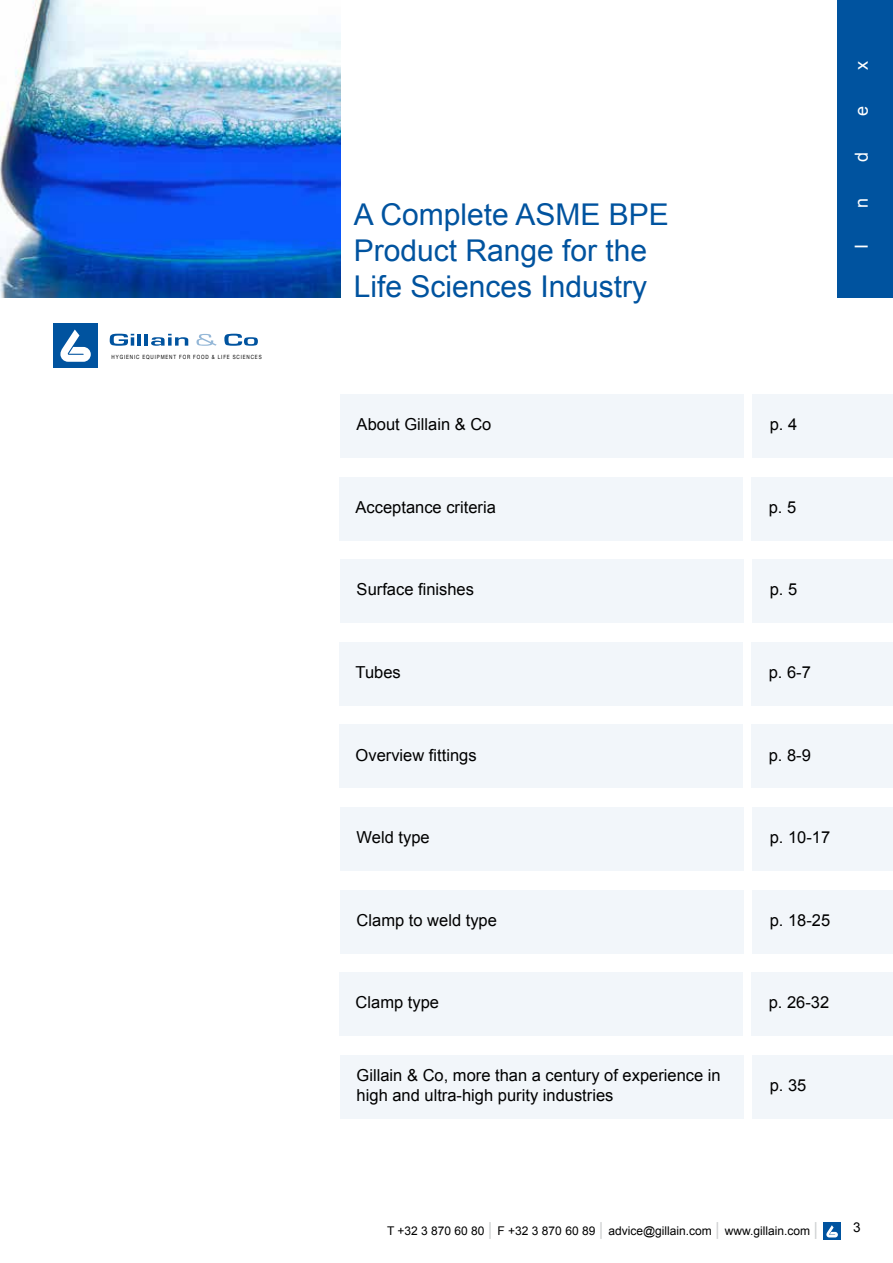
<style>
.page{position:relative;width:893px;height:1263px;background:#fff}
.page>*{position:absolute;margin:0;border:0;box-sizing:border-box;transform-origin:0 0}
.t1{font:30px/36px "Arial";color:#00539f}
.t2{font:18px "Arial";color:#fff}
.t3{font:16.5px/19.8px "Arial";color:#000}
.t4{font:13.5px "Arial";color:#000}
.t5{font:12px "Arial";color:#000}
.t6{font:5.7px "Helvetica Neue";letter-spacing:.19em;color:#000;scale:.8 1}
.s1{font-size:18px;color:#d1d3d4}
</style>
<div class="page">
<div style="left:823px;top:1222px;width:17px;height:17px;background:#00539f"></div>
<svg style="left:826px;top:1225px;width:12px;height:12px"></svg>
<div style="left:340px;top:394px;width:404px;height:64px;background:#f2f6fa"></div>
<div style="left:838px;top:0;width:55px;height:298px;background:#00539f"></div>
<img style="left:0;top:0;width:340px;height:298px">
<div style="left:753px;top:394px;width:140px;height:64px;background:#f2f6fa"></div>
<div style="left:339px;top:477px;width:403px;height:63px;background:#f2f6fa"></div>
<div style="left:752px;top:477px;width:141px;height:63px;background:#f2f6fa"></div>
<div style="left:340px;top:559px;width:404px;height:64px;background:#f2f6fa"></div>
<div style="left:753px;top:559px;width:140px;height:64px;background:#f2f6fa"></div>
<div style="left:339px;top:642px;width:403px;height:64px;background:#f2f6fa"></div>
<div style="left:752px;top:642px;width:141px;height:64px;background:#f2f6fa"></div>
<div style="left:339px;top:724px;width:403px;height:64px;background:#f2f6fa"></div>
<div style="left:752px;top:724px;width:141px;height:64px;background:#f2f6fa"></div>
<div style="left:340px;top:807px;width:404px;height:64px;background:#f2f6fa"></div>
<div style="left:753px;top:807px;width:140px;height:64px;background:#f2f6fa"></div>
<div style="left:340px;top:890px;width:404px;height:63px;background:#f2f6fa"></div>
<div style="left:753px;top:890px;width:140px;height:63px;background:#f2f6fa"></div>
<div style="left:339px;top:972px;width:403px;height:64px;background:#f2f6fa"></div>
<div style="left:752px;top:972px;width:141px;height:64px;background:#f2f6fa"></div>
<div style="left:340px;top:1055px;width:404px;height:63px;background:#f2f6fa"></div>
<div style="left:753px;top:1055px;width:140px;height:63px;background:#f2f6fa"></div>
<div style="left:53px;top:323px;width:45px;height:45px;background:#00539f"></div>
<svg style="left:60px;top:329px;width:31px;height:33px"></svg>
<svg style="left:110px;top:334px;width:78px;height:12px"></svg>
<svg style="left:196px;top:334px;width:21px;height:12px"></svg>
<svg style="left:224px;top:334px;width:34px;height:12px"></svg>
<p class="t6" style="left:112px;top:354px;width:189px">HYGIENIC EQUIPMENT FOR FOOD &amp; LIFE SCIENCES</p>
<h1 class="t1" style="left:354px;top:197px;width:317px">A Complete ASME BPE<br>Product Range for the<br>Life Sciences Industry</h1>
<p class="t2" style="left:850px;top:70px;width:10px;rotate:-90deg">x</p>
<p class="t2" style="left:850px;top:162px;width:12px;rotate:-90deg">d</p>
<p class="t2" style="left:850px;top:249px;width:7px;rotate:-90deg">I</p>
<p class="t3" style="left:357px;top:415px;width:136px">About Gillain &amp; Co</p>
<p class="t3" style="left:770px;top:415px;width:29px">p. 4</p>
<p class="t3" style="left:356px;top:497px;width:142px">Acceptance criteria</p>
<p class="t3" style="left:769px;top:497px;width:29px">p. 5</p>
<p class="t3" style="left:357px;top:580px;width:119px">Surface finishes</p>
<p class="t3" style="left:770px;top:580px;width:29px">p. 5</p>
<p class="t3" style="left:356px;top:662px;width:47px">Tubes</p>
<p class="t3" style="left:769px;top:662px;width:44px">p. 6-7</p>
<p class="t3" style="left:356px;top:745px;width:123px">Overview fittings</p>
<p class="t3" style="left:769px;top:745px;width:44px">p. 8-9</p>
<p class="t3" style="left:357px;top:828px;width:75px">Weld type</p>
<p class="t3" style="left:770px;top:828px;width:62px">p. 10-17</p>
<p class="t3" style="left:357px;top:910px;width:142px">Clamp to weld type</p>
<p class="t3" style="left:770px;top:910px;width:62px">p. 18-25</p>
<p class="t3" style="left:356px;top:993px;width:85px">Clamp type</p>
<p class="t3" style="left:769px;top:993px;width:62px">p. 26-32</p>
<p class="t3" style="left:357px;top:1065px;width:366px">Gillain &amp; Co, more than a century of experience in high and ultra-high purity industries</p>
<p class="t3" style="left:770px;top:1075px;width:38px">p. 35</p>
<p class="t5" style="left:387px;top:1223px;width:433px">T +32 3 870 60 80 <span class="s1">|</span> F +32 3 870 60 89 <span class="s1">|</span> advice@gillain.com <span class="s1">|</span> www.gillain.com <span class="s1">|</span></p>
<p class="t4" style="left:853px;top:1218px;width:9px">3</p>
</div>
